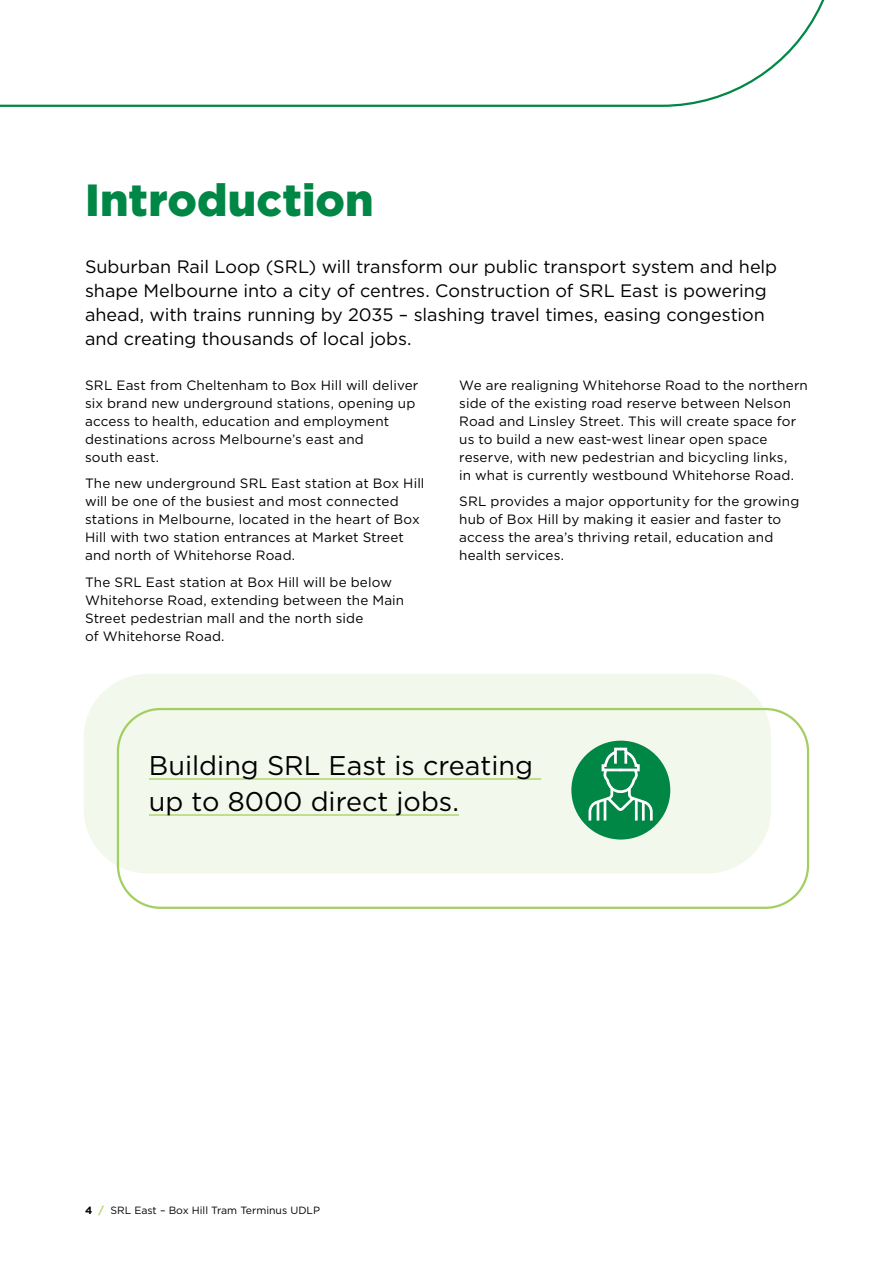
<style>
.page{position:relative;width:893px;height:1263px;background:#fff}
.page>*{position:absolute;margin:0;border:0;box-sizing:border-box;transform-origin:0 0}
.Headline_Emerald{font:900 45px "Gotham";color:#008745}
.Big_Quote_Lime{font:27px/36px "Gotham";color:#000}
.Stand_s_first{font:18px/24px "Gotham";letter-spacing:-.005em;color:#000}
.Body_Copy{font:13.5px/18px "Gotham";letter-spacing:.01em;color:#000}
.t1{font:10.5px "Gotham";color:#000}
.s1{font-weight:700}
.s2{font-weight:700;color:#b1d56e}
</style>
<div class="page">
<svg style="left:0;top:0;width:825px;height:107px"></svg>
<div style="left:84px;top:674px;width:687px;height:199px;background:#f3f8ec;border-radius:64px"></div>
<div style="left:117px;top:708px;width:692px;height:201px;border:2px solid #a3cf62;border-radius:43px"></div>
<hr style="left:149px;top:778px;width:392px;height:2px;background:#b1d56e">
<hr style="left:149px;top:814px;width:310px;height:2px;background:#b1d56e">
<div style="left:571px;top:741px;width:99px;height:98px;background:#008745;border-radius:50%"></div>
<svg style="left:587px;top:746px;width:67px;height:75px"></svg>
<p class="Headline_Emerald" style="left:85px;top:169px;width:290px">Introduction</p>
<p class="Stand_s_first" style="left:85px;top:254px;width:694px">Suburban Rail Loop (SRL) will transform our public transport system and help shape Melbourne into a city of centres. Construction of SRL East is powering ahead, with trains running by 2035 – slashing travel times, easing congestion and creating thousands of local jobs.</p>
<p class="Body_Copy" style="left:85px;top:376px;width:335px">SRL East from Cheltenham to Box Hill will deliver six brand new underground stations, opening up access to health, education and employment destinations across Melbourne’s east and<br>south east.</p>
<p class="Body_Copy" style="left:85px;top:474px;width:341px">The new underground SRL East station at Box Hill will be one of the busiest and most connected stations in Melbourne, located in the heart of Box Hill with two station entrances at Market Street and north of Whitehorse Road.</p>
<p class="Body_Copy" style="left:85px;top:573px;width:321px">The SRL East station at Box Hill will be below Whitehorse Road, extending between the Main Street pedestrian mall and the north side<br>of Whitehorse Road.</p>
<p class="Body_Copy" style="left:459px;top:376px;width:350px">We are realigning Whitehorse Road to the northern side of the existing road reserve between Nelson Road and Linsley Street. This will create space for us to build a new east-west linear open space reserve, with new pedestrian and bicycling links,<br>in what is currently westbound Whitehorse Road.</p>
<p class="Body_Copy" style="left:459px;top:492px;width:342px">SRL provides a major opportunity for the growing hub of Box Hill by making it easier and faster to access the area’s thriving retail, education and health services.</p>
<p class="Big_Quote_Lime" style="left:149px;top:746px;width:385px">Building SRL East is creating up to 8000 direct jobs.</p>
<p class="t1" style="left:85px;top:1203px;width:237px"><span class="s1">4</span> <span class="s2">/</span> SRL East – Box Hill Tram Terminus UDLP</p>
</div>
